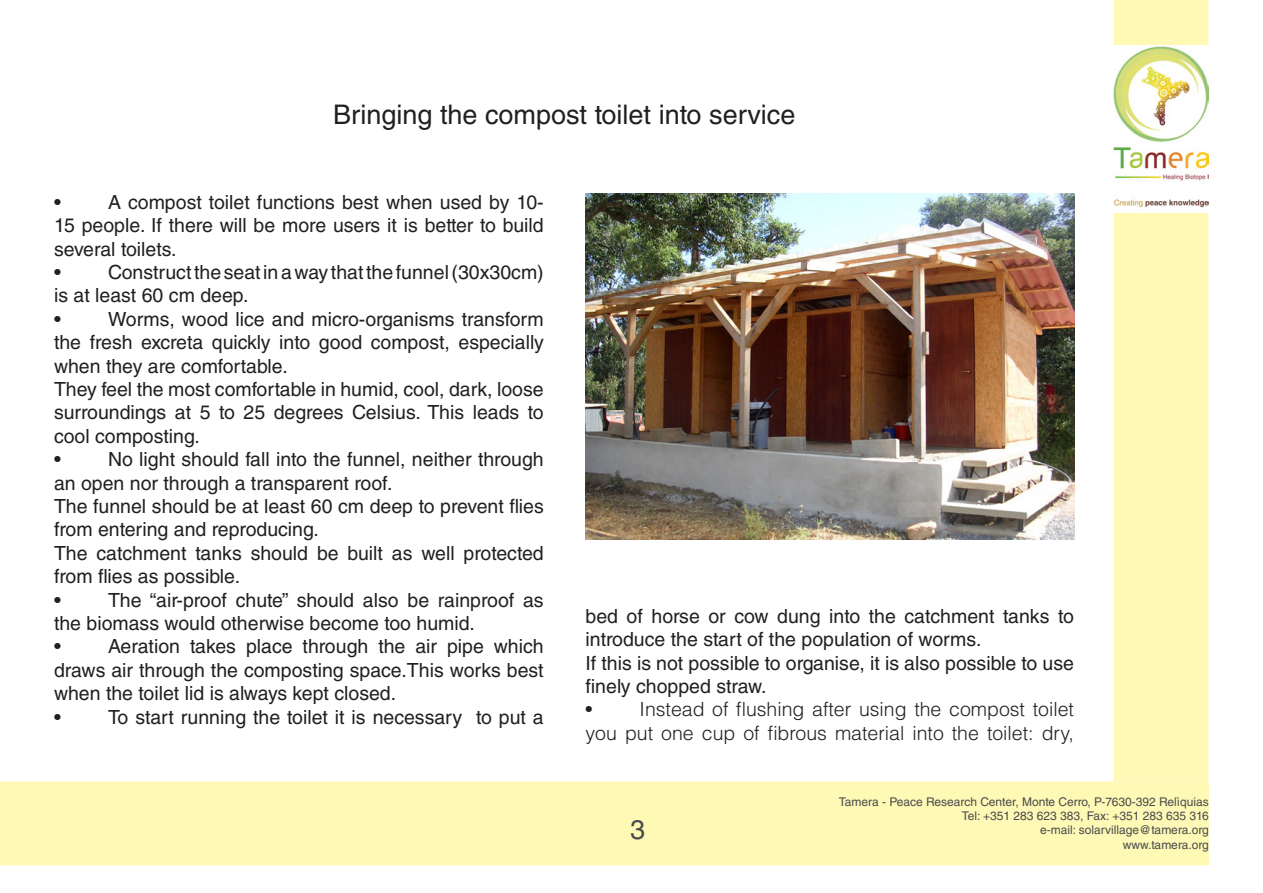
<style>
.page{position:relative;width:1263px;height:893px;background:#fff}
.page>*{position:absolute;margin:0;border:0;box-sizing:border-box;transform-origin:0 0}
.t1{font:27px "Helvetica LT Std";color:#231f20}
.t2{font:27px "Helvetica LT Std";color:#494a4b}
.t3{font:19.5px/23.4px "Helvetica LT Std";color:#231f20}
.t4{font:300 19.5px/23.4px "Helvetica LT Std";color:#231f20;text-align:right}
.t5{font:12px/14.4px "Helvetica LT Std";color:#494a4b;text-align:right}
</style>
<div class="page">
<div style="left:1114px;top:0;width:94px;height:781px;background:#fff9b6"></div>
<div style="left:0;top:781px;width:1209px;height:84px;background:#fff9b6"></div>
<img style="left:1113px;top:45px;width:96px;height:167px">
<img style="left:585px;top:193px;width:489px;height:346px">
<p class="t1" style="left:333px;top:99px;width:464px">Bringing the compost toilet into service</p>
<p class="t3" style="left:54px;top:190px;width:491px;text-align:justify;text-indent:54px">A compost toilet functions best when used by 10- 15 people. If there will be more users it is better to build several toilets.</p>
<p class="t3" style="left:54px;top:260px;width:8px">•</p>
<p class="t3" style="left:54px;top:190px;width:8px">•</p>
<p class="t3" style="left:54px;top:260px;width:491px;text-indent:54px">Construct the seat in a way that the funnel (30x30cm) is at least 60 cm deep.</p>
<p class="t3" style="left:54px;top:307px;width:8px">•</p>
<p class="t3" style="left:54px;top:307px;width:491px;text-align:justify;text-indent:54px">Worms, wood lice and micro-organisms transform the fresh excreta quickly into good compost, especially when they are comfortable.</p>
<p class="t3" style="left:54px;top:377px;width:491px;text-align:justify">They feel the most comfortable in humid, cool, dark, loose surroundings at 5 to 25 degrees Celsius. This leads to cool composting.</p>
<p class="t3" style="left:54px;top:448px;width:8px">•</p>
<p class="t3" style="left:54px;top:448px;width:491px;text-indent:54px">No light should fall into the funnel, neither through an open nor through a transparent roof.</p>
<p class="t3" style="left:54px;top:494px;width:491px">The funnel should be at least 60 cm deep to prevent flies from entering and reproducing.</p>
<p class="t3" style="left:54px;top:541px;width:491px">The catchment tanks should be built as well protected from flies as possible.</p>
<p class="t3" style="left:54px;top:588px;width:8px">•</p>
<p class="t3" style="left:54px;top:588px;width:491px;text-indent:54px">The “air-proof chute” should also be rainproof as the biomass would otherwise become too humid.</p>
<p class="t3" style="left:54px;top:635px;width:8px">•</p>
<p class="t3" style="left:54px;top:635px;width:491px;text-align:justify;text-indent:54px">Aeration takes place through the air pipe which draws air through the composting space.This works best when the toilet lid is always kept closed.</p>
<p class="t3" style="left:54px;top:705px;width:8px">•</p>
<p class="t3" style="left:108px;top:705px;width:437px">To start running the toilet it is necessary to put a</p>
<p class="t3" style="left:585px;top:604px;width:490px">bed of horse or cow dung into the catchment tanks to introduce the start of the population of worms.</p>
<p class="t3" style="left:585px;top:651px;width:490px">If this is not possible to organise, it is also possible to use finely chopped straw.</p>
<p class="t3" style="left:585px;top:698px;width:8px">•</p>
<p class="t4" style="left:585px;top:698px;width:490px">Instead of flushing after using the compost toilet<br>you put one cup of fibrous material into the toilet: dry,</p>
<p class="t2" style="left:630px;top:814px;width:17px">3</p>
<p class="t5" style="left:839px;top:794px;width:371px">Tamera - Peace Research Center, Monte Cerro, P-7630-392 Relìquias Tel: +351 283 623 383, Fax: +351 283 635 316<br>e-mail: solarvillage@tamera.org<br>www.tamera.org</p>
</div>
